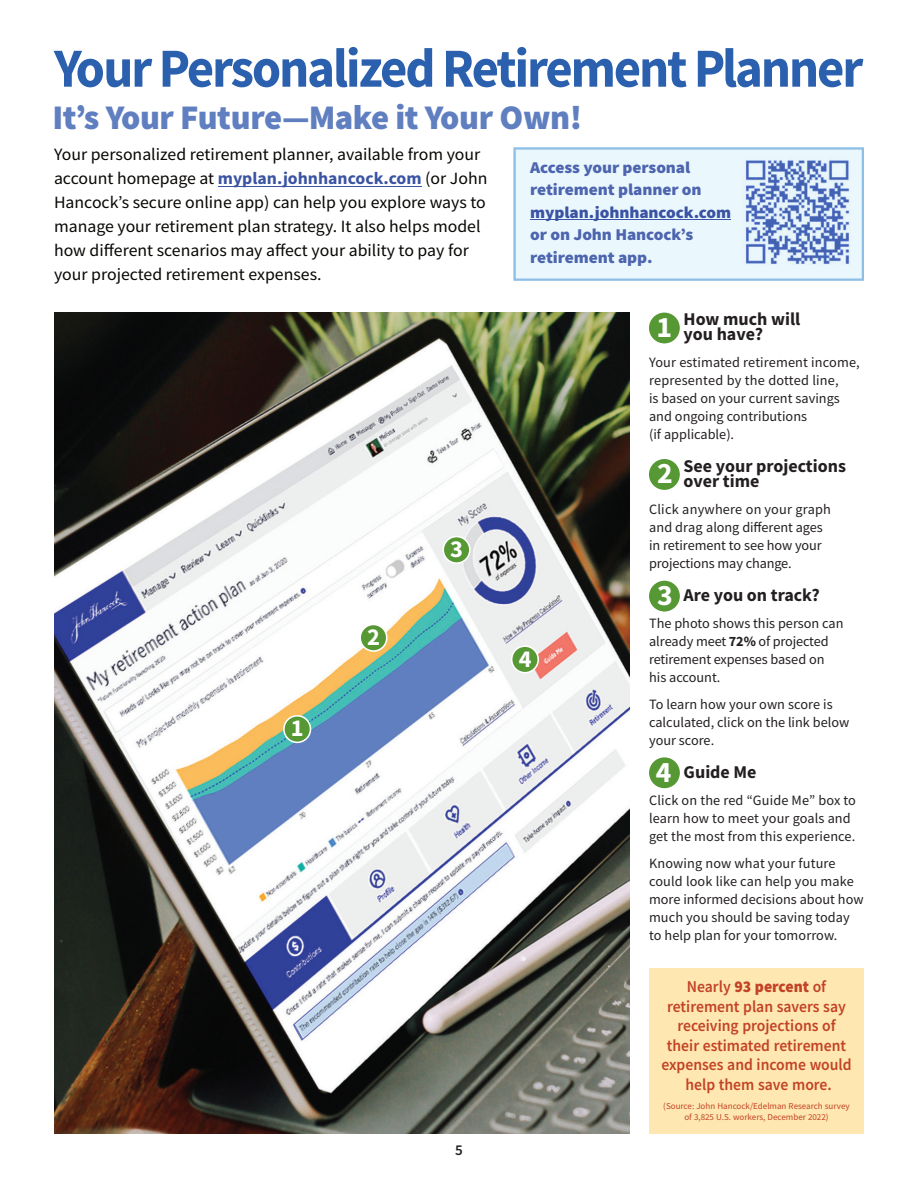
<style>
.page{position:relative;width:918px;height:1188px;background:#fff}
.page>*{position:absolute;margin:0;border:0;box-sizing:border-box;transform-origin:0 0}
.t1{font:700 55.05px "Source Sans Pro";letter-spacing:-.04em;color:#2a60ad;scale:.96 1}
.t2{font:900 34.5px "Source Sans Pro";letter-spacing:-.01em;color:#607fc0}
.t3{font:700 29.7px "Source Sans Pro";color:#fff}
.t4{font:700 24.3px "Source Sans Pro";color:#fff}
.t5{font:700 18px/15px "Source Sans Pro";color:#231f20}
.t6{font:17.25px/24px "Source Sans Pro";color:#080704}
.t7{font:600 16.5px/19.5px "Source Sans Pro";color:#c24226;text-align:center;scale:.95 1}
.t8{font:900 16.5px/22.5px "Source Sans Pro";letter-spacing:-.005em;color:#4d65af;scale:1.05 1}
.t9{font:900 16.5px "Source Sans Pro";letter-spacing:-.005em;color:#3a53a3;scale:1.05 1}
.t10{font:600 15px "Source Sans Pro";color:#231f20}
.t11{font:14.25px/18px "Source Sans Pro";color:#231f20}
.t12{font:9px/10.5px "Source Sans Pro";color:#c24226;text-align:center}
.s1{font-weight:700;color:#3a53a3}
.s2{font-weight:700}
.s3{font-weight:900}
</style>
<div class="page">
<hr style="left:218px;top:186px;width:204px;height:1px;background:#3a53a3">
<img style="left:54px;top:313px;width:576px;height:821px">
<svg style="left:514px;top:147px;width:350px;height:134px;background:#e5f4fb"></svg>
<hr style="left:530px;top:219px;width:201px;height:1px;background:#3a53a3">
<div style="left:648px;top:312px;width:33px;height:32px;background:#569834;border-radius:50%"></div>
<div style="left:647px;top:311px;width:34px;height:34px;border:2px solid #fff;border-radius:50%"></div>
<div style="left:648px;top:458px;width:33px;height:33px;background:#569834;border-radius:50%"></div>
<div style="left:647px;top:457px;width:34px;height:34px;border:2px solid #fff;border-radius:50%"></div>
<div style="left:649px;top:580px;width:32px;height:32px;background:#569834;border-radius:50%"></div>
<div style="left:647px;top:579px;width:34px;height:34px;border:2px solid #fff;border-radius:50%"></div>
<div style="left:649px;top:757px;width:32px;height:32px;background:#569834;border-radius:50%"></div>
<div style="left:647px;top:756px;width:34px;height:34px;border:2px solid #fff;border-radius:50%"></div>
<div style="left:360px;top:624px;width:27px;height:27px;background:#569834;border-radius:50%"></div>
<div style="left:359px;top:624px;width:29px;height:28px;border:2px solid #fff;border-radius:50%"></div>
<div style="left:284px;top:716px;width:26px;height:26px;background:#569834;border-radius:50%"></div>
<div style="left:283px;top:715px;width:28px;height:28px;border:2px solid #fff;border-radius:50%"></div>
<div style="left:443px;top:537px;width:27px;height:26px;background:#569834;border-radius:50%"></div>
<div style="left:442px;top:536px;width:29px;height:28px;border:2px solid #fff;border-radius:50%"></div>
<div style="left:512px;top:646px;width:26px;height:27px;background:#569834;border-radius:50%"></div>
<div style="left:511px;top:645px;width:28px;height:29px;border:2px solid #fff;border-radius:50%"></div>
<img style="left:743px;top:157px;width:110px;height:110px">
<div style="left:649px;top:968px;width:215px;height:166px;background:#fee7b0"></div>
<h1 class="t1" style="left:54px;top:45px;width:845px">Your Personalized Retirement Planner</h1>
<h2 class="t2" style="left:52px;top:103px;width:532px">It’s Your Future—Make it Your Own!</h2>
<p class="t6" style="left:54px;top:144px;width:435px">Your personalized retirement planner, available from your account homepage at <span class="s1">myplan.johnhancock.com</span> (or John Hancock’s secure online app) can help you explore ways to manage your retirement plan strategy. It also helps model how different scenarios may affect your ability to pay for your projected retirement expenses.</p>
<p class="t5" style="left:684px;top:313px;width:118px">How much will you have?</p>
<p class="t11" style="left:649px;top:355px;width:212px">Your estimated retirement income, represented by the dotted line,<br>is based on your current savings and ongoing contributions<br>(if applicable).</p>
<p class="t5" style="left:684px;top:460px;width:164px">See your projections over time</p>
<p class="t11" style="left:649px;top:502px;width:183px">Click anywhere on your graph and drag along different ages in retirement to see how your projections may change.</p>
<p class="t5" style="left:684px;top:589px;width:138px">Are you on track?</p>
<p class="t11" style="left:649px;top:616px;width:196px">The photo shows this person can already meet <span class="s2">72%</span> of projected retirement expenses based on his account.</p>
<p class="t11" style="left:649px;top:697px;width:202px">To learn how your own score is calculated, click on the link below your score.</p>
<p class="t5" style="left:684px;top:766px;width:74px">Guide Me</p>
<p class="t11" style="left:649px;top:793px;width:208px">Click on the red “Guide Me” box to learn how to meet your goals and get the most from this experience.</p>
<p class="t11" style="left:649px;top:856px;width:216px">Knowing now what your future could look like can help you make more informed decisions about how much you should be saving today to help plan for your tomorrow.</p>
<p class="t8" style="left:530px;top:158px;width:165px">Access your personal retirement planner on</p>
<p class="t9" style="left:530px;top:206px;width:193px">myplan.johnhancock.com</p>
<p class="t8" style="left:530px;top:225px;width:157px">or on John Hancock’s retirement app.</p>
<h3 class="t3" style="left:657px;top:315px;width:17px">1</h3>
<h3 class="t3" style="left:657px;top:461px;width:17px">2</h3>
<h3 class="t4" style="left:450px;top:539px;width:14px">3</h3>
<h3 class="t3" style="left:657px;top:583px;width:17px">3</h3>
<h3 class="t4" style="left:367px;top:627px;width:14px">2</h3>
<h3 class="t4" style="left:519px;top:648px;width:14px">4</h3>
<h3 class="t4" style="left:291px;top:718px;width:14px">1</h3>
<h3 class="t3" style="left:656px;top:759px;width:17px">4</h3>
<p class="t10" style="left:455px;top:1144px;width:9px">5</p>
<p class="t7" style="left:661px;top:978px;width:202px">Nearly <span class="s3">93 percent</span> of retirement plan savers say receiving projections of their estimated retirement expenses and income would help them save more.</p>
<p class="t12" style="left:663px;top:1102px;width:188px">(Source: John Hancock/Edelman Research survey of 3,825 U.S. workers, December 2022)</p>
</div>
